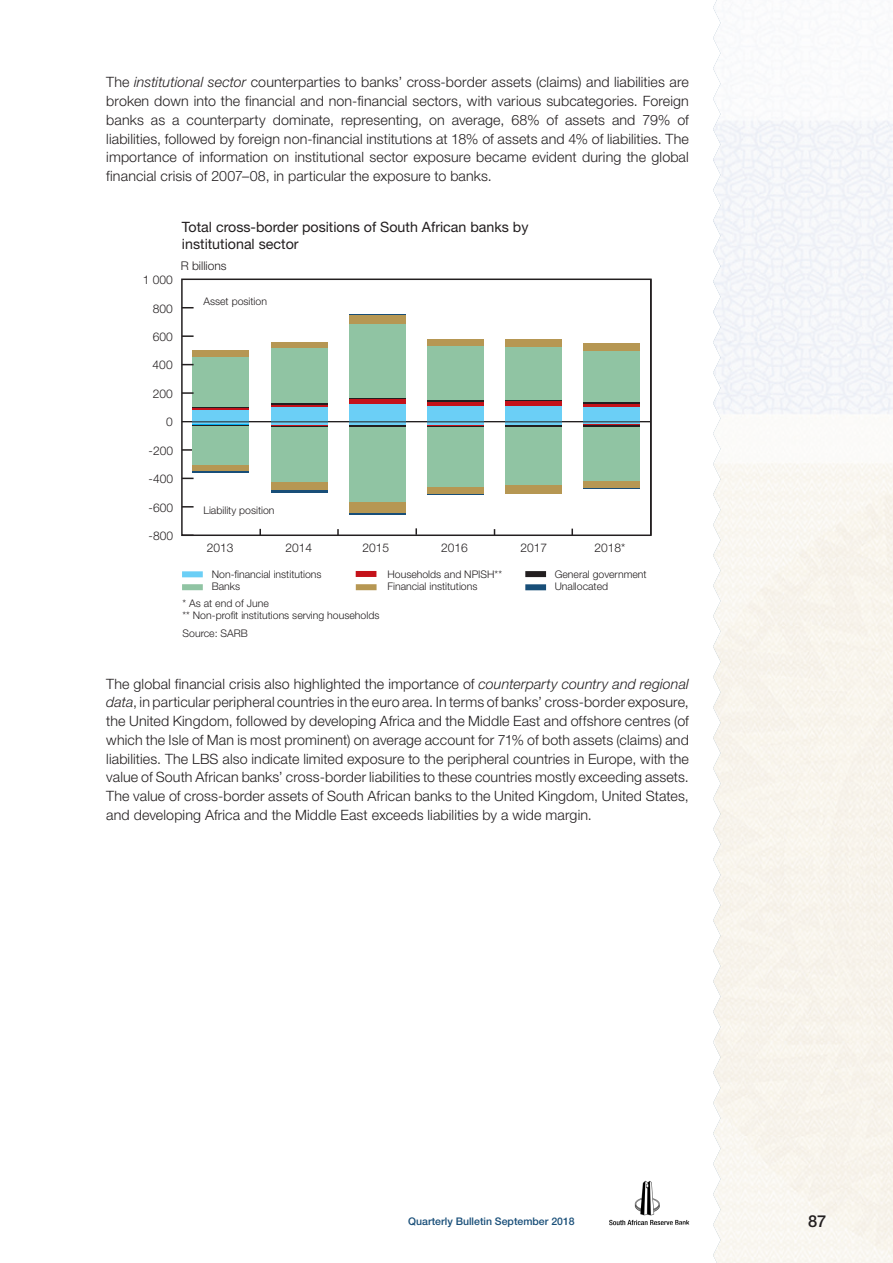
<style>
.page{position:relative;width:893px;height:1263px;background:#fff}
.page>*{position:absolute;margin:0;border:0;box-sizing:border-box;transform-origin:0 0}
.t1{font:500 16.5px "Helvetica Neue LT Pro";color:#231f20}
.Body_Text{font:300 14.25px/18.8px "Helvetica Neue LT Pro";letter-spacing:.01em;color:#231f20;text-align:justify}
.t2{font:14.25px/17.1px "Helvetica Neue LT Pro";color:#231f20}
.t3{font:300 12px "Helvetica Neue LT Pro";color:#231f20}
.t4{font:300 10.5px/12.6px "Helvetica Neue LT Pro";color:#231f20}
.t5{font:500 10.5px "Helvetica Neue LT Pro";color:#184e78}
.s1{font-style:italic}
</style>
<div class="page">
<img style="left:609px;top:1180px;width:81px;height:46px">
<div style="left:181px;top:279px;width:471px;height:257px;border:2px solid #231f20"></div>
<div style="left:193px;top:350px;width:56px;height:7px;background:#b69753"></div>
<div style="left:271px;top:343px;width:56px;height:5px;background:#b69753"></div>
<div style="left:349px;top:315px;width:56px;height:10px;background:#b69753"></div>
<div style="left:427px;top:339px;width:57px;height:7px;background:#b69753"></div>
<div style="left:505px;top:339px;width:57px;height:8px;background:#b69753"></div>
<div style="left:584px;top:343px;width:56px;height:8px;background:#b69753"></div>
<div style="left:193px;top:357px;width:56px;height:50px;background:#90c4a3"></div>
<div style="left:271px;top:348px;width:56px;height:56px;background:#90c4a3"></div>
<div style="left:349px;top:325px;width:56px;height:73px;background:#90c4a3"></div>
<div style="left:427px;top:346px;width:57px;height:54px;background:#90c4a3"></div>
<div style="left:505px;top:347px;width:57px;height:53px;background:#90c4a3"></div>
<div style="left:584px;top:351px;width:56px;height:52px;background:#90c4a3"></div>
<hr style="left:193px;top:407px;width:56px;height:1px;background:#231f20">
<hr style="left:271px;top:404px;width:56px;height:1px;background:#231f20">
<hr style="left:349px;top:398px;width:56px;height:1px;background:#231f20">
<hr style="left:427px;top:400px;width:57px;height:2px;background:#231f20">
<hr style="left:505px;top:400px;width:57px;height:2px;background:#231f20">
<hr style="left:584px;top:403px;width:56px;height:1px;background:#231f20">
<hr style="left:193px;top:408px;width:56px;height:2px;background:#c4121a">
<hr style="left:271px;top:405px;width:56px;height:2px;background:#c4121a">
<div style="left:349px;top:399px;width:56px;height:5px;background:#c4121a"></div>
<hr style="left:427px;top:402px;width:57px;height:4px;background:#c4121a">
<hr style="left:505px;top:402px;width:57px;height:4px;background:#c4121a">
<hr style="left:584px;top:404px;width:56px;height:3px;background:#c4121a">
<div style="left:193px;top:410px;width:56px;height:11px;background:#6bcff6"></div>
<div style="left:271px;top:407px;width:56px;height:14px;background:#6bcff6"></div>
<div style="left:349px;top:404px;width:56px;height:17px;background:#6bcff6"></div>
<div style="left:427px;top:406px;width:57px;height:15px;background:#6bcff6"></div>
<div style="left:505px;top:406px;width:57px;height:15px;background:#6bcff6"></div>
<div style="left:584px;top:407px;width:56px;height:14px;background:#6bcff6"></div>
<svg style="left:182px;top:534px;width:12px;height:2px"></svg>
<svg style="left:182px;top:506px;width:12px;height:2px"></svg>
<svg style="left:182px;top:478px;width:12px;height:1px"></svg>
<svg style="left:182px;top:449px;width:11px;height:2px"></svg>
<svg style="left:182px;top:392px;width:12px;height:2px"></svg>
<svg style="left:182px;top:364px;width:12px;height:1px"></svg>
<svg style="left:182px;top:335px;width:12px;height:2px"></svg>
<svg style="left:182px;top:307px;width:12px;height:1px"></svg>
<hr style="left:650px;top:279px;width:1px;height:256px;background:#231f20">
<hr style="left:193px;top:471px;width:56px;height:1px;background:#184e78">
<hr style="left:271px;top:490px;width:56px;height:2px;background:#184e78">
<hr style="left:349px;top:512px;width:56px;height:3px;background:#184e78">
<hr style="left:505px;top:493px;width:57px;height:1px;background:#184e78">
<hr style="left:583px;top:488px;width:57px;height:1px;background:#184e78">
<div style="left:193px;top:465px;width:56px;height:6px;background:#b69753"></div>
<div style="left:271px;top:482px;width:56px;height:8px;background:#b69753"></div>
<div style="left:349px;top:501px;width:56px;height:11px;background:#b69753"></div>
<div style="left:427px;top:486px;width:56px;height:8px;background:#b69753"></div>
<div style="left:505px;top:485px;width:57px;height:8px;background:#b69753"></div>
<div style="left:583px;top:480px;width:57px;height:8px;background:#b69753"></div>
<div style="left:193px;top:426px;width:56px;height:39px;background:#90c4a3"></div>
<div style="left:271px;top:427px;width:56px;height:55px;background:#90c4a3"></div>
<div style="left:349px;top:427px;width:56px;height:74px;background:#90c4a3"></div>
<div style="left:427px;top:427px;width:56px;height:59px;background:#90c4a3"></div>
<div style="left:505px;top:427px;width:57px;height:58px;background:#90c4a3"></div>
<div style="left:583px;top:427px;width:57px;height:53px;background:#90c4a3"></div>
<hr style="left:193px;top:424px;width:56px;height:2px;background:#231f20">
<hr style="left:271px;top:425px;width:56px;height:2px;background:#231f20">
<hr style="left:349px;top:425px;width:56px;height:2px;background:#231f20">
<hr style="left:427px;top:425px;width:56px;height:2px;background:#231f20">
<hr style="left:505px;top:425px;width:57px;height:2px;background:#231f20">
<hr style="left:583px;top:424px;width:57px;height:3px;background:#231f20">
<hr style="left:193px;top:424px;width:56px;height:1px;background:#00aeef">
<hr style="left:271px;top:425px;width:56px;height:1px;background:#c4121a">
<hr style="left:349px;top:424px;width:56px;height:1px;background:#c4121a">
<hr style="left:427px;top:425px;width:56px;height:1px;background:#c4121a">
<hr style="left:505px;top:425px;width:57px;height:1px;background:#c4121a">
<hr style="left:583px;top:424px;width:57px;height:1px;background:#c4121a">
<hr style="left:193px;top:421px;width:56px;height:3px;background:#6bcff6">
<svg style="left:271px;top:422px;width:56px;height:3px"></svg>
<hr style="left:349px;top:421px;width:56px;height:3px;background:#6bcff6">
<svg style="left:427px;top:422px;width:56px;height:3px"></svg>
<svg style="left:505px;top:422px;width:57px;height:3px"></svg>
<hr style="left:583px;top:421px;width:57px;height:3px;background:#6bcff6">
<hr style="left:182px;top:421px;width:469px;height:1px;background:#231f20">
<svg style="left:259px;top:529px;width:2px;height:6px"></svg>
<svg style="left:337px;top:529px;width:2px;height:6px"></svg>
<svg style="left:415px;top:528px;width:2px;height:7px"></svg>
<svg style="left:571px;top:529px;width:2px;height:6px"></svg>
<div style="left:356px;top:584px;width:21px;height:6px;background:#b69753"></div>
<div style="left:356px;top:571px;width:20px;height:6px;background:#c4121a"></div>
<div style="left:525px;top:584px;width:21px;height:6px;background:#184e78"></div>
<div style="left:525px;top:571px;width:21px;height:6px;background:#231f20"></div>
<div style="left:182px;top:571px;width:21px;height:6px;background:#6bcff6"></div>
<div style="left:182px;top:584px;width:21px;height:6px;background:#90c4a3"></div>
<p class="Body_Text" style="left:106px;top:73px;width:584px">The <span class="s1">institutional sector</span> counterparties to banks’ cross-border assets (claims) and liabilities are broken down into the financial and non-financial sectors, with various subcategories. Foreign banks as a counterparty dominate, representing, on average, 68% of assets and 79% of liabilities, followed by foreign non-financial institutions at 18% of assets and 4% of liabilities. The importance of information on institutional sector exposure became evident during the global financial crisis of 2007–08, in particular the exposure to banks.</p>
<p class="t2" style="left:182px;top:218px;width:348px">Total cross-border positions of South African banks by institutional sector</p>
<p class="t3" style="left:181px;top:259px;width:47px">R billions</p>
<p class="t3" style="left:143px;top:272px;width:32px">1 000</p>
<p class="t3" style="left:153px;top:301px;width:22px">800</p>
<p class="t3" style="left:153px;top:329px;width:22px">600</p>
<p class="t3" style="left:153px;top:358px;width:22px">400</p>
<p class="t3" style="left:153px;top:386px;width:22px">200</p>
<p class="t3" style="left:166px;top:414px;width:8px">0</p>
<p class="t3" style="left:149px;top:443px;width:26px">-200</p>
<p class="t3" style="left:149px;top:471px;width:26px">-400</p>
<p class="t3" style="left:149px;top:500px;width:26px">-600</p>
<p class="t3" style="left:149px;top:528px;width:26px">-800</p>
<p class="t4" style="left:203px;top:295px;width:65px">Asset position</p>
<p class="t4" style="left:203px;top:504px;width:73px">Liability position</p>
<p class="t3" style="left:207px;top:540px;width:28px">2013</p>
<p class="t3" style="left:285px;top:540px;width:28px">2014</p>
<p class="t3" style="left:362px;top:540px;width:28px">2015</p>
<p class="t3" style="left:441px;top:540px;width:28px">2016</p>
<p class="t3" style="left:521px;top:541px;width:28px">2017</p>
<p class="t3" style="left:594px;top:540px;width:32px">2018*</p>
<p class="t4" style="left:212px;top:567px;width:111px">Non-financial institutions<br>Banks</p>
<p class="t4" style="left:387px;top:567px;width:116px">Households and NPISH**<br>Financial institutions</p>
<p class="t4" style="left:555px;top:567px;width:93px">General government<br>Unallocated</p>
<p class="t4" style="left:183px;top:596px;width:198px">* As at end of June<br>** Non-profit institutions serving households</p>
<p class="t4" style="left:183px;top:627px;width:67px">Source: SARB</p>
<p class="Body_Text" style="left:106px;top:674px;width:584px">The global financial crisis also highlighted the importance of <span class="s1">counterparty country and regional data</span>, in particular peripheral countries in the euro area. In terms of banks’ cross-border exposure, the United Kingdom, followed by developing Africa and the Middle East and offshore centres (of which the Isle of Man is most prominent) on average account for 71% of both assets (claims) and liabilities. The LBS also indicate limited exposure to the peripheral countries in Europe, with the value of South African banks’ cross-border liabilities to these countries mostly exceeding assets.<br>The value of cross-border assets of South African banks to the United Kingdom, United States, and developing Africa and the Middle East exceeds liabilities by a wide margin.</p>
<p class="t5" style="left:408px;top:1215px;width:168px">Quarterly Bulletin September 2018</p>
<p class="t1" style="left:808px;top:1211px;width:20px">87</p>
</div>
